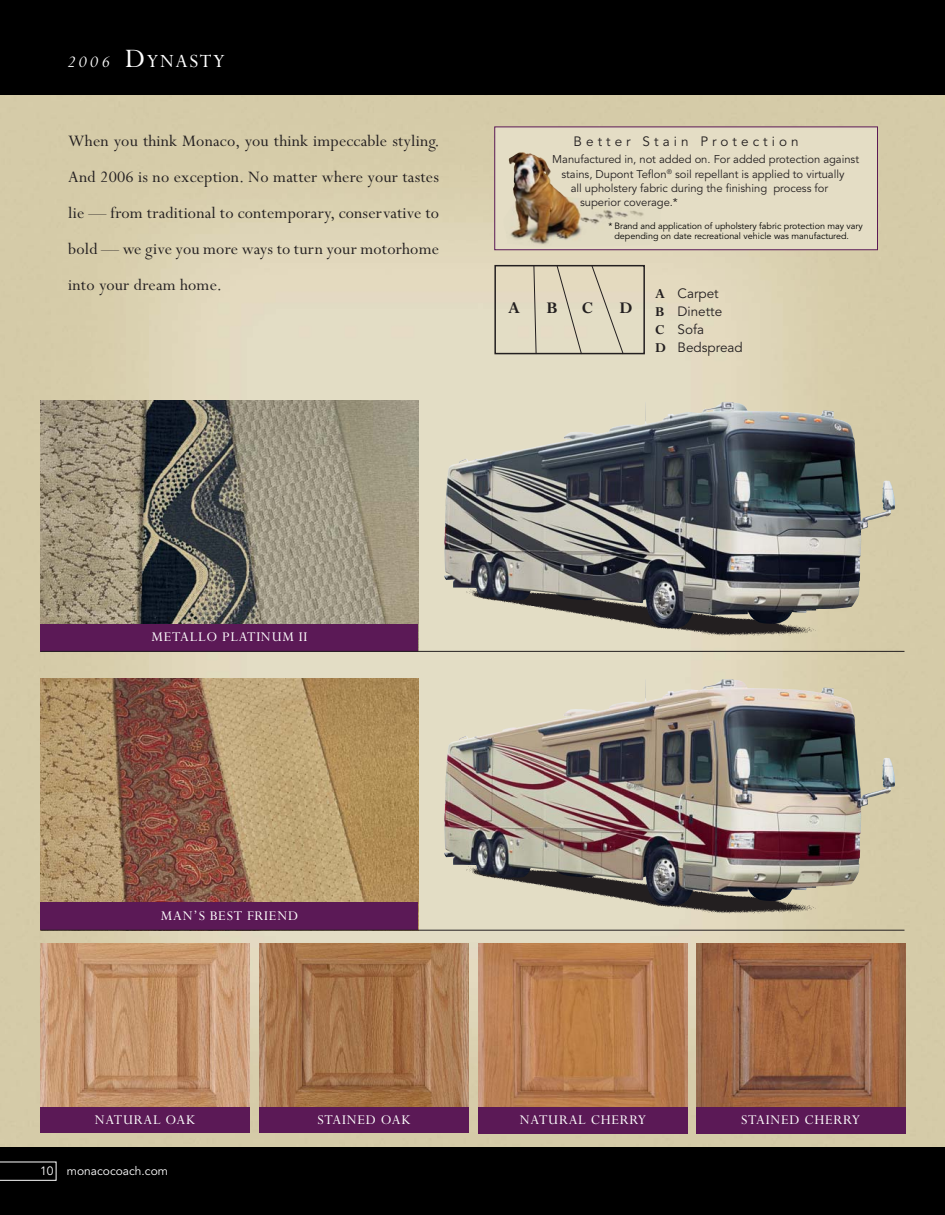
<style>
.page{position:relative;width:945px;height:1215px;background:#fff}
.page>*{position:absolute;margin:0;border:0;box-sizing:border-box;transform-origin:0 0}
.t1{font:21px "Perpetua";letter-spacing:.07em;color:#fff}
.t2{font:18px/36px "Perpetua";letter-spacing:.01em;color:#231f20;text-align:justify}
.t3{font:700 18px "Perpetua";color:#231f20}
.t4{font:15px "Perpetua";letter-spacing:.05em;color:#fff}
.t5{font:13.5px/18px "Avenir";color:#231f20}
.t6{font:13.5px "Avenir";letter-spacing:.3em;color:#231f20}
.t7{font:12px "Avenir";color:#fff}
.t8{font:11.25px "Avenir";letter-spacing:-.005em;color:#231f20}
.t9{font:9px/10.5px "Avenir";letter-spacing:-.005em;color:#000}
.s1{font-style:italic;font-size:18px}
.s2{font-size:30px}
.s3{font-family:"Perpetua";font-weight:700;font-size:15px}
</style>
<div class="page">
<img style="left:0;top:94px;width:945px;height:1053px">
<div style="left:0;top:1147px;width:945px;height:68px;background:#000"></div>
<div style="left:0;top:0;width:945px;height:94px;background:#000"></div>
<div style="left:495px;top:127px;width:383px;height:123px;background:#e4ddc5"></div>
<div style="left:494px;top:127px;width:384px;height:123px;border:1px solid #5b1956"></div>
<img style="left:540px;top:157px;width:104px;height:88px">
<img style="left:40px;top:400px;width:378px;height:224px">
<div style="left:40px;top:624px;width:378px;height:27px;background:#5b1956"></div>
<img style="left:40px;top:679px;width:378px;height:224px">
<div style="left:40px;top:903px;width:378px;height:27px;background:#5b1956"></div>
<svg style="left:0;top:1162px;width:56px;height:19px"></svg>
<div style="left:494px;top:265px;width:151px;height:89px;border:2px solid #231f20"></div>
<svg style="left:533px;top:264px;width:91px;height:91px;background:#d6ceb8"></svg>
<hr style="left:40px;top:651px;width:864px;height:1px;background:#231f20">
<hr style="left:40px;top:930px;width:864px;height:1px;background:#231f20">
<div style="left:40px;top:1106px;width:210px;height:27px;background:#5b1956"></div>
<div style="left:260px;top:1106px;width:209px;height:27px;background:#5b1956"></div>
<img style="left:40px;top:944px;width:210px;height:162px">
<img style="left:260px;top:944px;width:209px;height:162px">
<img style="left:437px;top:555px;width:458px;height:95px">
<img style="left:444px;top:402px;width:451px;height:227px">
<img style="left:437px;top:832px;width:458px;height:95px">
<img style="left:444px;top:679px;width:451px;height:227px">
<div style="left:478px;top:1105px;width:210px;height:28px;background:#5b1956"></div>
<div style="left:696px;top:1105px;width:209px;height:28px;background:#5b1956"></div>
<img style="left:478px;top:944px;width:210px;height:162px">
<img style="left:696px;top:944px;width:209px;height:162px">
<p class="t1" style="left:68px;top:54px;width:159px"><span class="s1">2006</span> <span class="s2">D</span>YNASTY</p>
<p class="t2" style="left:68px;top:125px;width:373px">When you think Monaco, you think impeccable styling.<br>And 2006 is no exception. No matter where your tastes lie — from traditional to contemporary, conservative to bold — we give you more ways to turn your motorhome into your dream home.</p>
<p class="t6" style="left:574px;top:136px;width:227px">Better Stain Protection</p>
<p class="t8" style="left:552px;top:155px;width:308px">Manufactured in, not added on. For added protection against</p>
<p class="t8" style="left:562px;top:169px;width:284px">stains, Dupont Teflon<sup>®</sup> soil repellant is applied to virtually</p>
<p class="t8" style="left:571px;top:183px;width:259px">all upholstery fabric during the finishing process for</p>
<p class="t8" style="left:580px;top:198px;width:99px">superior coverage.*</p>
<p class="t9" style="left:614px;top:221px;width:250px;text-indent:-6px">* Brand and application of upholstery fabric protection may vary depending on date recreational vehicle was manufactured.</p>
<p class="t5" style="left:655px;top:286px;width:89px"><span class="s3">A</span> Carpet<br><span class="s3">B</span> Dinette<br><span class="s3">C</span> Sofa<br><span class="s3">D</span> Bedspread</p>
<p class="t3" style="left:508px;top:302px;width:14px">A</p>
<p class="t3" style="left:547px;top:302px;width:13px">B</p>
<p class="t3" style="left:582px;top:302px;width:13px">C</p>
<p class="t3" style="left:619px;top:302px;width:14px">D</p>
<p class="t4" style="left:152px;top:632px;width:157px">METALLO PLATINUM II</p>
<p class="t4" style="left:161px;top:910px;width:139px">MAN’S BEST FRIEND</p>
<p class="t4" style="left:95px;top:1114px;width:102px">NATURAL OAK</p>
<p class="t4" style="left:318px;top:1114px;width:95px">STAINED OAK</p>
<p class="t4" style="left:520px;top:1114px;width:128px">NATURAL CHERRY</p>
<p class="t4" style="left:741px;top:1114px;width:121px">STAINED CHERRY</p>
<p class="t7" style="left:40px;top:1166px;width:129px">10 monacocoach.com</p>
</div>
